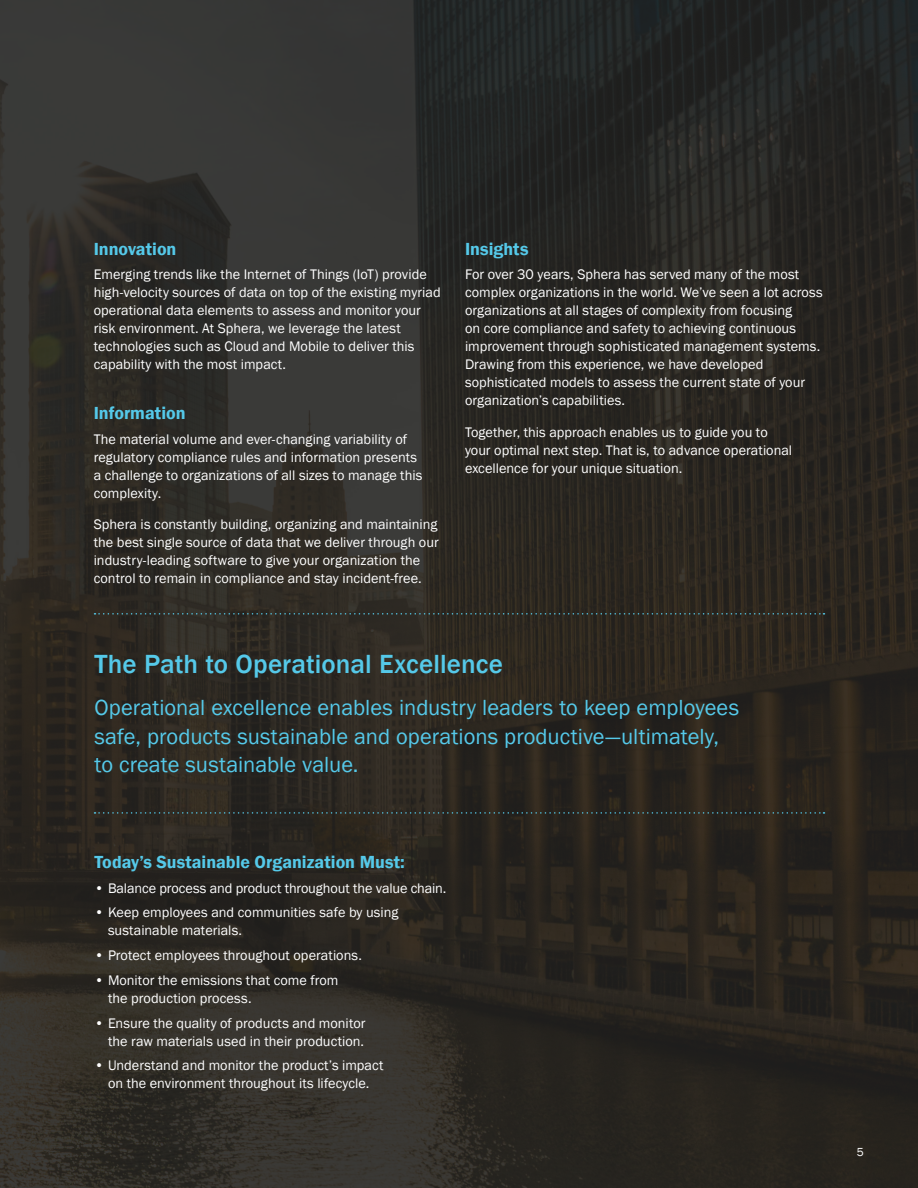
<style>
.page{position:relative;width:918px;height:1188px;background:#fff}
.page>*{position:absolute;margin:0;border:0;box-sizing:border-box;transform-origin:0 0}
.Intro_text{font:500 27px "Franklin Gothic";letter-spacing:.005em;color:#55c9e9}
.Intro_text-2{font:22.5px/28.5px "Franklin Gothic";color:#55c9e9}
.Subhead{font:600 18px "Franklin Gothic";color:#55c9e9}
.Body{font:14.25px/18px "Franklin Gothic";color:#fff}
.Title_right{font:12px "Franklin Gothic";color:#fff}
</style>
<div class="page">
<img style="left:0;top:0;width:918px;height:1188px">
<svg style="left:94px;top:613px;width:731px;height:2px"></svg>
<svg style="left:94px;top:812px;width:731px;height:2px"></svg>
<p class="Subhead" style="left:94px;top:237px;width:84px">Innovation</p>
<p class="Body" style="left:94px;top:266px;width:349px">Emerging trends like the Internet of Things (IoT) provide high-velocity sources of data on top of the existing myriad operational data elements to assess and monitor your risk environment. At Sphera, we leverage the latest technologies such as Cloud and Mobile to deliver this capability with the most impact.</p>
<p class="Subhead" style="left:94px;top:402px;width:93px">Information</p>
<p class="Body" style="left:94px;top:430px;width:330px">The material volume and ever-changing variability of regulatory compliance rules and information presents a challenge to organizations of all sizes to manage this complexity.</p>
<p class="Body" style="left:94px;top:516px;width:346px">Sphera is constantly building, organizing and maintaining the best single source of data that we deliver through our industry-leading software to give your organization the control to remain in compliance and stay incident-free.</p>
<p class="Subhead" style="left:465px;top:237px;width:65px">Insights</p>
<p class="Body" style="left:465px;top:266px;width:359px">For over 30 years, Sphera has served many of the most complex organizations in the world. We’ve seen a lot across organizations at all stages of complexity from focusing<br>on core compliance and safety to achieving continuous improvement through sophisticated management systems.<br>Drawing from this experience, we have developed sophisticated models to assess the current state of your organization’s capabilities.</p>
<p class="Body" style="left:465px;top:423px;width:329px">Together, this approach enables us to guide you to your optimal next step. That is, to advance operational excellence for your unique situation.</p>
<p class="Intro_text" style="left:94px;top:647px;width:410px">The Path to Operational Excellence</p>
<p class="Intro_text-2" style="left:94px;top:694px;width:646px">Operational excellence enables industry leaders to keep employees safe, products sustainable and operations productive—ultimately, to create sustainable value.</p>
<p class="Subhead" style="left:94px;top:851px;width:312px">Today’s Sustainable Organization Must:</p>
<p class="Body" style="left:94px;top:879px;width:353px">• Balance process and product throughout the value chain.</p>
<p class="Body" style="left:108px;top:904px;width:292px;text-indent:-14px">• Keep employees and communities safe by using sustainable materials.</p>
<p class="Body" style="left:94px;top:947px;width:269px">• Protect employees throughout operations.</p>
<p class="Body" style="left:108px;top:972px;width:232px;text-indent:-14px">• Monitor the emissions that come from the production process.</p>
<p class="Body" style="left:94px;top:1014px;width:273px;text-align:right">• Ensure the quality of products and monitor the raw materials used in their production.</p>
<p class="Body" style="left:94px;top:1057px;width:290px;text-align:center">• Understand and monitor the product’s impact on the environment throughout its lifecycle.</p>
<p class="Title_right" style="left:857px;top:1144px;width:9px">5</p>
</div>
